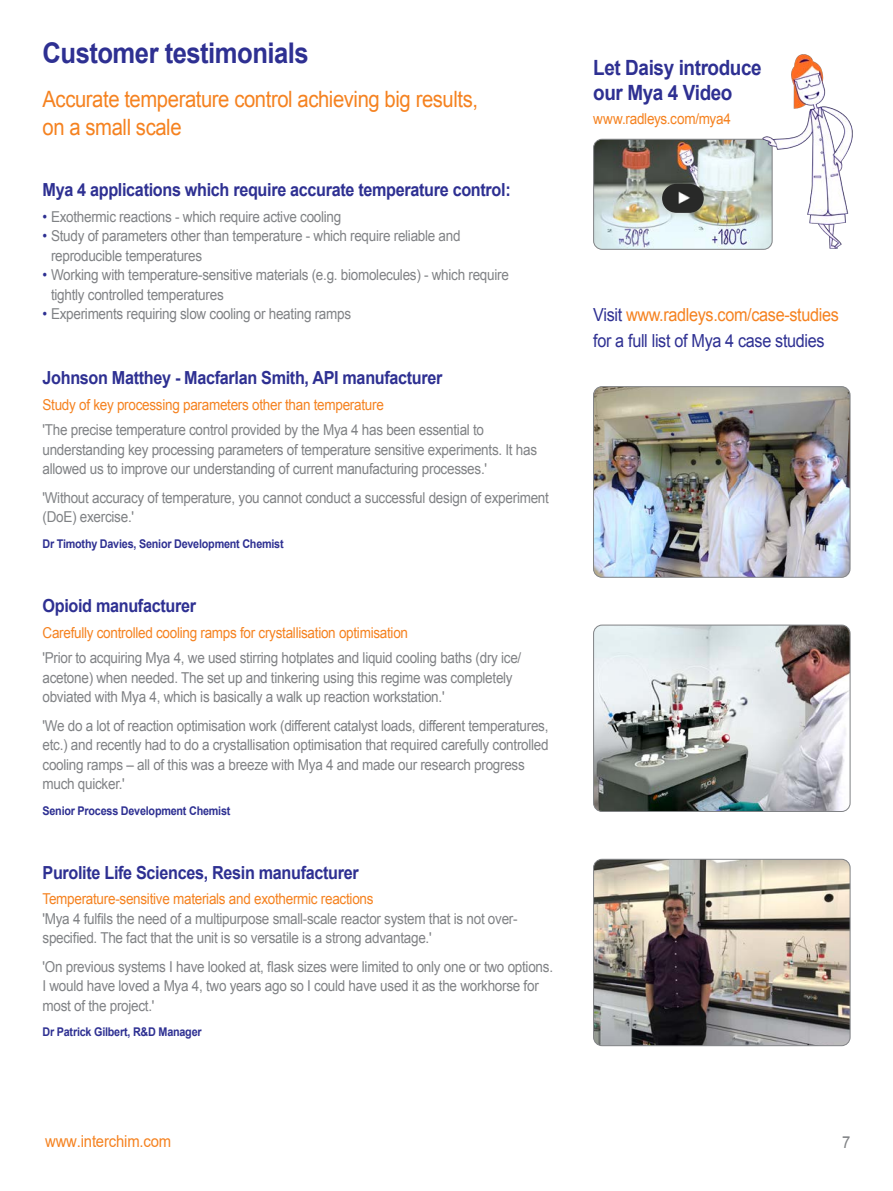
<style>
.page{position:relative;width:893px;height:1191px;background:#fff}
.page>*{position:absolute;margin:0;border:0;box-sizing:border-box;transform-origin:0 0}
.t1{font:700 28.5px "Arial";letter-spacing:-.02em;color:#2e3092;scale:.9 1}
.t2{font:22.5px/28.5px "Arial";letter-spacing:-.02em;color:#f58220;scale:.9 1}
.t3{font:700 21px/25.2px "Arial";letter-spacing:-.02em;color:#2e3092;scale:.9 1}
.t4{font:700 18px "Arial";letter-spacing:-.02em;color:#2e3092;scale:.9 1}
.t5{font:18px/25.5px "Arial";letter-spacing:-.02em;color:#2e3092;scale:.9 1}
.t6{font:16.5px "Arial";letter-spacing:-.01em;color:#f58220;scale:.9 1}
.t7{font:16.5px "Arial";color:#808285;scale:.9 1}
.t8{font:15px/19.5px "Arial";letter-spacing:-.02em;color:#808285;scale:.9 1}
.p_li{font:15px "Arial";letter-spacing:-.02em;color:#f58220;scale:.9 1}
.body{font:15px "Arial";letter-spacing:-.015em;color:#f58220;scale:.9 1}
.t9{font:700 12px "Arial";letter-spacing:-.02em;color:#2e3092;scale:.9 1}
.s1{color:#2e3092}
.s2{color:#f58220}
</style>
<div class="page">
<img style="left:594px;top:139px;width:134px;height:109px">
<div style="left:593px;top:139px;width:179px;height:111px;border:1px solid #808285;border-radius:9px"></div>
<img style="left:728px;top:54px;width:125px;height:195px">
<img style="left:662px;top:184px;width:42px;height:29px;border-radius:15px">
<img style="left:593px;top:386px;width:257px;height:191px">
<div style="left:593px;top:386px;width:257px;height:191px;border:1px solid #808285;border-radius:9px"></div>
<img style="left:594px;top:859px;width:256px;height:186px">
<div style="left:593px;top:859px;width:257px;height:187px;border:1px solid #808285;border-radius:9px"></div>
<img style="left:594px;top:626px;width:256px;height:185px">
<div style="left:593px;top:624px;width:257px;height:188px;border:1px solid #808285;border-radius:9px"></div>
<h1 class="t1" style="left:43px;top:34px;width:297px">Customer testimonials</h1>
<h2 class="t2" style="left:43px;top:85px;width:485px">Accurate temperature control achieving big results, on a small scale</h2>
<h3 class="t4" style="left:43px;top:178px;width:522px">Mya 4 applications which require accurate temperature control:</h3>
<p class="t8" style="left:43px;top:207px;width:334px"><span class="s1">•</span> Exothermic reactions - which require active cooling</p>
<p class="t8" style="left:51px;top:226px;width:457px;text-indent:-9px"><span class="s1">•</span> Study of parameters other than temperature - which require reliable and reproducible temperatures</p>
<p class="t8" style="left:51px;top:265px;width:510px;text-indent:-9px"><span class="s1">•</span> Working with temperature-sensitive materials (e.g. biomolecules) - which require tightly controlled temperatures</p>
<p class="t8" style="left:43px;top:304px;width:344px"><span class="s1">•</span> Experiments requiring slow cooling or heating ramps</p>
<h3 class="t4" style="left:43px;top:366px;width:446px">Johnson Matthey - Macfarlan Smith, API manufacturer</h3>
<p class="p_li" style="left:43px;top:394px;width:381px">Study of key processing parameters other than temperature</p>
<h3 class="t8" style="left:43px;top:420px;width:551px">'The precise temperature control provided by the Mya 4 has been essential to understanding key processing parameters of temperature sensitive experiments. It has allowed us to improve our understanding of current manufacturing processes.'</h3>
<h3 class="t8" style="left:43px;top:488px;width:564px">'Without accuracy of temperature, you cannot conduct a successful design of experiment (DoE) exercise.'</h3>
<h3 class="t9" style="left:43px;top:535px;width:269px">Dr Timothy Davies, Senior Development Chemist</h3>
<h3 class="t4" style="left:43px;top:594px;width:172px">Opioid manufacturer</h3>
<p class="p_li" style="left:43px;top:622px;width:408px">Carefully controlled cooling ramps for crystallisation optimisation</p>
<h3 class="t8" style="left:43px;top:648px;width:534px">'Prior to acquiring Mya 4, we used stirring hotplates and liquid cooling baths (dry ice/ acetone) when needed. The set up and tinkering using this regime was completely obviated with Mya 4, which is basically a walk up reaction workstation.'</h3>
<h3 class="t8" style="left:43px;top:716px;width:564px">'We do a lot of reaction optimisation work (different catalyst loads, different temperatures, etc.) and recently had to do a crystallisation optimisation that required carefully controlled cooling ramps – all of this was a breeze with Mya 4 and made our research progress much quicker.'</h3>
<h3 class="t9" style="left:43px;top:802px;width:210px">Senior Process Development Chemist</h3>
<h3 class="t4" style="left:43px;top:860px;width:353px">Purolite Life Sciences, Resin manufacturer</h3>
<p class="p_li" style="left:43px;top:889px;width:369px">Temperature-sensitive materials and exothermic reactions</p>
<h3 class="t8" style="left:43px;top:908px;width:529px">'Mya 4 fulfils the need of a multipurpose small-scale reactor system that is not over&shy;specified. The fact that the unit is so versatile is a strong advantage.'</h3>
<h3 class="t8" style="left:43px;top:956px;width:569px">'On previous systems I have looked at, flask sizes were limited to only one or two options.<br>I would have loved a Mya 4, two years ago so I could have used it as the workhorse for most of the project.'</h3>
<h3 class="t9" style="left:43px;top:1024px;width:178px">Dr Patrick Gilbert, R&amp;D Manager</h3>
<h3 class="t3" style="left:593px;top:56px;width:189px">Let Daisy introduce our Mya 4 Video</h3>
<p class="body" style="left:593px;top:109px;width:154px">www.radleys.com/mya4</p>
<h3 class="t5" style="left:593px;top:302px;width:274px">Visit <span class="s2">www.radleys.com/case-studies </span>for a full list of Mya 4 case studies</h3>
<p class="t6" style="left:45px;top:1130px;width:142px">www.interchim.com</p>
<p class="t7" style="left:842px;top:1131px;width:11px">7</p>
</div>
